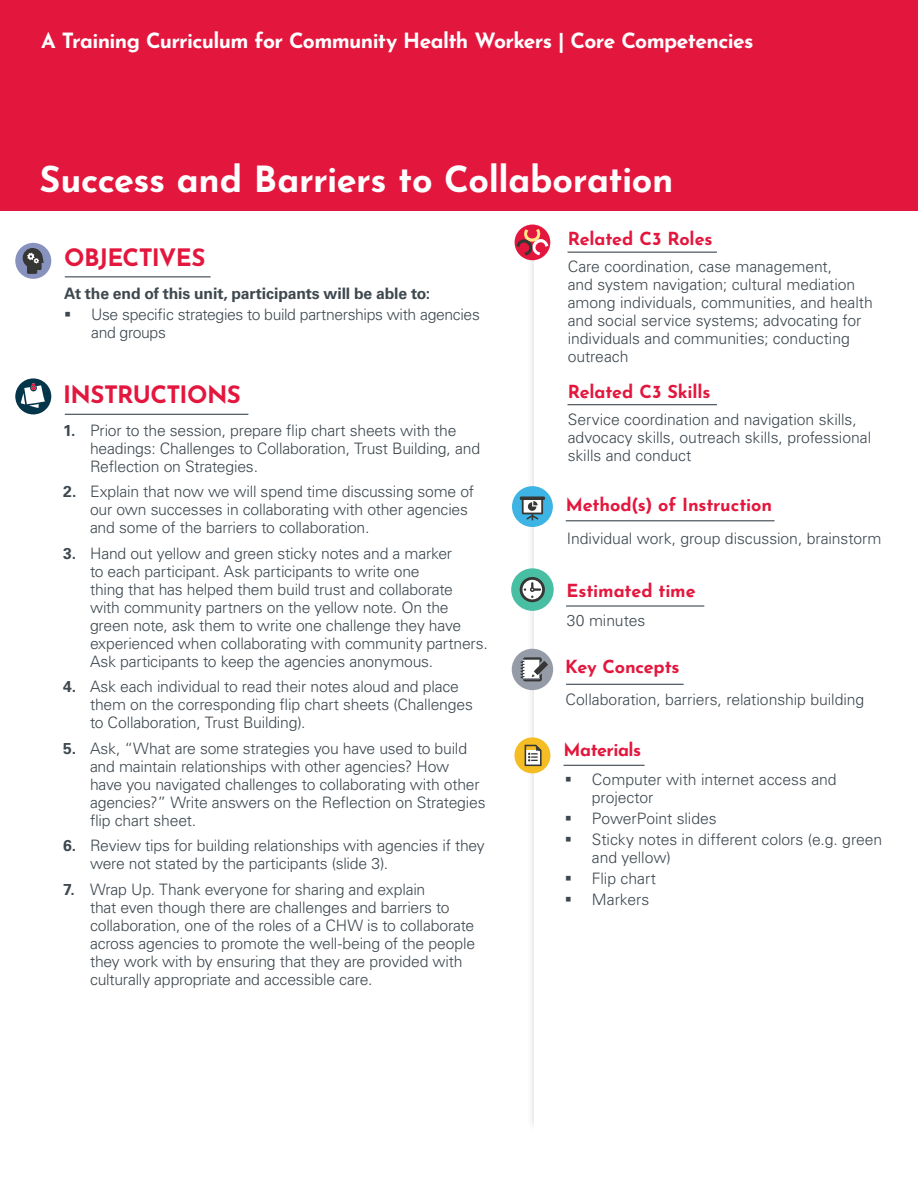
<style>
.page{position:relative;width:918px;height:1188px;background:#fff}
.page>*{position:absolute;margin:0;border:0;box-sizing:border-box;transform-origin:0 0}
.t1{font:700 36px "Josefin Sans";letter-spacing:-.015em;color:#fff}
.t2{font:700 24px "Josefin Sans";letter-spacing:-.025em;color:#e3173e}
.t3{font:700 21px "Josefin Sans";letter-spacing:-.03em;color:#fff}
.t4{font:700 18px "Josefin Sans";letter-spacing:-.01em;color:#e3173e}
.t5{font:700 18px "Josefin Sans";letter-spacing:-.03em;color:#e3173e}
.LP_Text{font:300 15.75px/18px "Univers LT Std";letter-spacing:-.01em;color:#3e484f}
.t6{font:700 15.75px "Univers LT Std";letter-spacing:-.01em;color:#3e484f}
.s1{font-weight:700}
</style>
<div class="page">
<div style="left:0;top:0;width:918px;height:210px;background:#e3173e"></div>
<hr style="left:65px;top:414px;width:183px;height:1px;background:#3e484f">
<hr style="left:65px;top:276px;width:146px;height:1px;background:#3e484f">
<div style="left:512px;top:486px;width:41px;height:41px;background:#3eb4e4;border-radius:50%"></div>
<svg style="left:520px;top:496px;width:25px;height:24px"></svg>
<hr style="left:566px;top:520px;width:209px;height:1px;background:#3e484f">
<div style="left:15px;top:378px;width:36px;height:36px;background:#043549;border-radius:50%"></div>
<svg style="left:21px;top:383px;width:25px;height:25px"></svg>
<div style="left:15px;top:243px;width:36px;height:36px;background:#8892bf;border-radius:50%"></div>
<svg style="left:23px;top:248px;width:21px;height:26px"></svg>
<div style="left:515px;top:225px;width:35px;height:35px;background:#e3173e;border-radius:50%"></div>
<svg style="left:516px;top:229px;width:32px;height:27px"></svg>
<hr style="left:568px;top:252px;width:149px;height:1px;background:#3e484f">
<hr style="left:568px;top:404px;width:149px;height:1px;background:#3e484f">
<hr style="left:566px;top:605px;width:138px;height:2px;background:#3e484f">
<div style="left:511px;top:568px;width:43px;height:43px;background:#48bea2;border-radius:50%"></div>
<svg style="left:520px;top:577px;width:25px;height:25px"></svg>
<hr style="left:566px;top:684px;width:118px;height:1px;background:#3e484f">
<div style="left:512px;top:649px;width:41px;height:41px;background:#959ca8;border-radius:50%"></div>
<svg style="left:520px;top:657px;width:28px;height:24px"></svg>
<hr style="left:564px;top:765px;width:81px;height:1px;background:#3e484f">
<div style="left:514px;top:737px;width:36px;height:36px;background:#f5bd24;border-radius:50%"></div>
<svg style="left:525px;top:745px;width:17px;height:21px"></svg>
<p class="t3" style="left:41px;top:22px;width:714px">A Training Curriculum for Community Health Workers | Core Competencies</p>
<p class="t1" style="left:40px;top:147px;width:635px">Success and Barriers to Collaboration</p>
<p class="t2" style="left:64px;top:237px;width:143px">OBJECTIVES</p>
<p class="t6" style="left:64px;top:285px;width:368px">At the end of this unit, participants will be able to:</p>
<p class="LP_Text" style="left:91px;top:306px;width:390px;text-indent:-27px">▪ Use specific strategies to build partnerships with agencies and groups</p>
<p class="t2" style="left:63px;top:373px;width:179px">INSTRUCTIONS</p>
<p class="LP_Text" style="left:90px;top:421px;width:392px;text-indent:-27px"><span class="s1">1.</span> Prior to the session, prepare flip chart sheets with the headings: Challenges to Collaboration, Trust Building, and<br>Reflection on Strategies.</p>
<p class="LP_Text" style="left:90px;top:483px;width:386px;text-indent:-27px"><span class="s1">2.</span> Explain that now we will spend time discussing some of our own successes in collaborating with other agencies and some of the barriers to collaboration.</p>
<p class="LP_Text" style="left:90px;top:544px;width:399px;text-indent:-27px"><span class="s1">3.</span> Hand out yellow and green sticky notes and a marker<br>to each participant. Ask participants to write one<br>thing that has helped them build trust and collaborate<br>with community partners on the yellow note. On the green note, ask them to write one challenge they have experienced when collaborating with community partners.<br>Ask participants to keep the agencies anonymous.</p>
<p class="LP_Text" style="left:90px;top:678px;width:384px;text-indent:-27px"><span class="s1">4.</span> Ask each individual to read their notes aloud and place them on the corresponding flip chart sheets (Challenges to Collaboration, Trust Building).</p>
<p class="LP_Text" style="left:90px;top:739px;width:397px;text-indent:-27px"><span class="s1">5.</span> Ask, “What are some strategies you have used to build and maintain relationships with other agencies? How have you navigated challenges to collaborating with other agencies?” Write answers on the Reflection on Strategies flip chart sheet.</p>
<p class="LP_Text" style="left:90px;top:837px;width:396px;text-indent:-27px"><span class="s1">6.</span> Review tips for building relationships with agencies if they were not stated by the participants (slide 3).</p>
<p class="LP_Text" style="left:90px;top:880px;width:387px;text-indent:-27px"><span class="s1">7.</span> Wrap Up. Thank everyone for sharing and explain<br>that even though there are challenges and barriers to collaboration, one of the roles of a CHW is to collaborate across agencies to promote the well-being of the people they work with by ensuring that they are provided with culturally appropriate and accessible care.</p>
<p class="t4" style="left:568px;top:223px;width:146px">Related C3 Roles</p>
<p class="LP_Text" style="left:568px;top:258px;width:307px">Care coordination, case management,<br>and system navigation; cultural mediation among individuals, communities, and health and social service systems; advocating for individuals and communities; conducting outreach</p>
<p class="t4" style="left:568px;top:375px;width:144px">Related C3 Skills</p>
<p class="LP_Text" style="left:568px;top:410px;width:305px">Service coordination and navigation skills, advocacy skills, outreach skills, professional skills and conduct</p>
<p class="t4" style="left:566px;top:489px;width:208px">Method(s) of Instruction</p>
<p class="LP_Text" style="left:567px;top:530px;width:316px">Individual work, group discussion, brainstorm</p>
<p class="t4" style="left:567px;top:574px;width:131px">Estimated time</p>
<p class="LP_Text" style="left:567px;top:611px;width:80px">30 minutes</p>
<p class="t4" style="left:565px;top:651px;width:116px">Key Concepts</p>
<p class="LP_Text" style="left:565px;top:690px;width:300px">Collaboration, barriers, relationship building</p>
<p class="t5" style="left:564px;top:733px;width:79px">Materials</p>
<p class="LP_Text" style="left:592px;top:771px;width:246px;text-indent:-27px">▪ Computer with internet access and projector</p>
<p class="LP_Text" style="left:565px;top:810px;width:153px">▪ PowerPoint slides</p>
<p class="LP_Text" style="left:592px;top:831px;width:292px;text-indent:-27px">▪ Sticky notes in different colors (e.g. green and yellow)</p>
<p class="LP_Text" style="left:565px;top:870px;width:93px">▪ Flip chart</p>
<p class="LP_Text" style="left:565px;top:891px;width:86px">▪ Markers</p>
</div>
